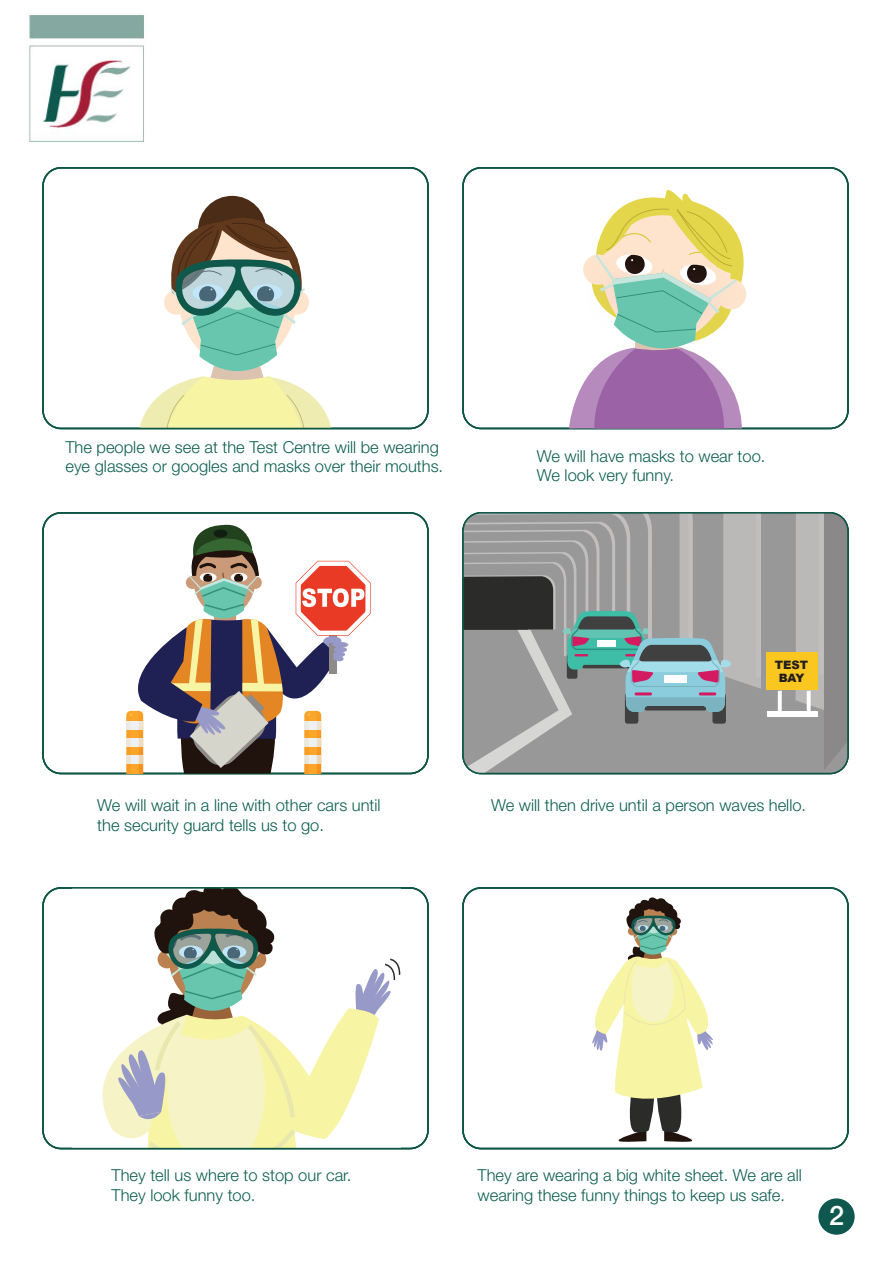
<style>
.page{position:relative;width:893px;height:1263px;background:#fff}
.page>*{position:absolute;margin:0;border:0;box-sizing:border-box;transform-origin:0 0}
.t1{font:500 27px "Helvetica Neue";color:#fff}
.t2{font:300 16.5px/19.8px "Helvetica Neue";color:#0e5f50}
.t3{font:900 11.55px/13.8px "Arial";color:#231f20;text-align:center}
</style>
<div class="page">
<div style="left:198px;top:196px;width:68px;height:68px;background:#4b2c16;border-radius:50%"></div>
<div style="left:42px;top:167px;width:387px;height:262px;border:2px solid #0d5645;border-radius:18px"></div>
<div style="left:462px;top:167px;width:387px;height:262px;border:2px solid #0d5645;border-radius:18px"></div>
<div style="left:42px;top:512px;width:387px;height:262px;border:2px solid #0d5645;border-radius:18px"></div>
<div style="left:462px;top:887px;width:387px;height:262px;border:2px solid #0d5645;border-radius:18px"></div>
<div style="left:818px;top:1198px;width:37px;height:37px;background:#0e5850;border-radius:50%"></div>
<svg style="left:117px;top:524px;width:255px;height:249px"></svg>
<svg style="left:465px;top:515px;width:381px;height:255px;background:#989a97"></svg>
<div style="left:462px;top:512px;width:387px;height:262px;border:2px solid #0d5645;border-radius:18px"></div>
<div style="left:42px;top:887px;width:387px;height:262px;border:2px solid #0d5645;border-radius:18px"></div>
<svg style="left:137px;top:202px;width:196px;height:226px"></svg>
<svg style="left:592px;top:897px;width:121px;height:245px"></svg>
<svg style="left:78px;top:888px;width:323px;height:260px"></svg>
<svg style="left:568px;top:189px;width:198px;height:239px"></svg>
<img style="left:29px;top:14px;width:116px;height:128px">
<p class="t2" style="left:65px;top:436px;width:379px">The people we see at the Test Centre will be wearing eye glasses or googles and masks over their mouths.</p>
<p class="t2" style="left:537px;top:445px;width:230px">We will have masks to wear too.<br>We look very funny.</p>
<p class="t3" style="left:775px;top:657px;width:35px">TEST<br>BAY</p>
<p class="t2" style="left:97px;top:794px;width:285px">We will wait in a line with other cars until the security guard tells us to go.</p>
<p class="t2" style="left:491px;top:794px;width:317px">We will then drive until a person waves hello.</p>
<p class="t2" style="left:112px;top:1165px;width:241px">They tell us where to stop our car.<br>They look funny too.</p>
<p class="t2" style="left:478px;top:1165px;width:326px">They are wearing a big white sheet. We are all wearing these funny things to keep us safe.</p>
<h1 class="t1" style="left:829px;top:1199px;width:17px">2</h1>
</div>
